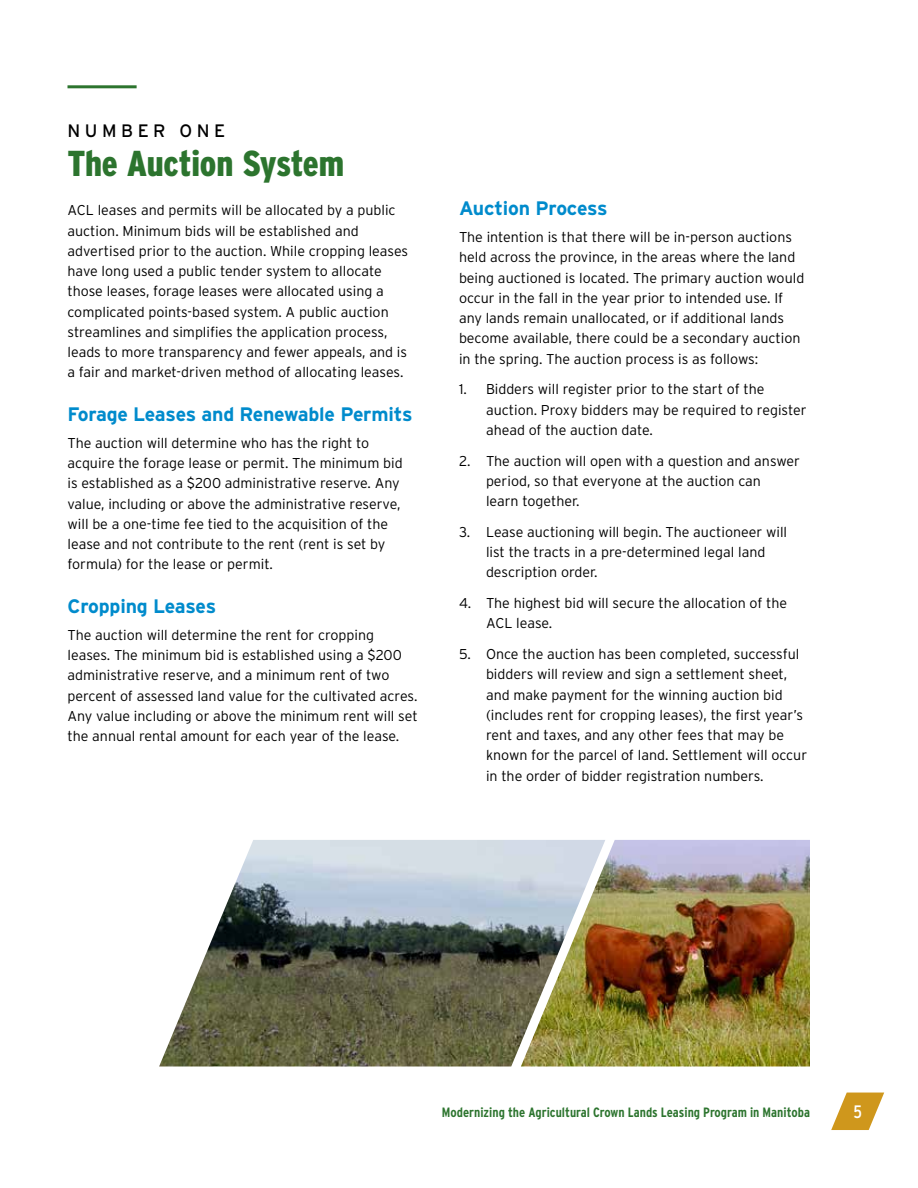
<style>
.page{position:relative;width:918px;height:1188px;background:#fff}
.page>*{position:absolute;margin:0;border:0;box-sizing:border-box;transform-origin:0 0}
.Section_Name{font:900 condensed 36px "Interstate";letter-spacing:-.005em;color:#2c742e}
.Subhead_B{font:700 19.5px "Interstate";letter-spacing:-.01em;color:#008bcc}
.Section{font:18px "Interstate";letter-spacing:.25em;color:#000}
.t1{font:condensed 18px "Interstate";color:#fff}
.Body{font:300 14.25px/20.2px "Interstate";color:#000}
._1_2_3{font:300 14.25px/20.2px "Interstate";color:#000}
.t2{font:700 condensed 13.5px "Interstate";color:#2c742e}
</style>
<div class="page">
<svg style="left:831px;top:1093px;width:53px;height:37px"></svg>
<hr style="left:68px;top:85px;width:69px;height:3px;background:#2c742e">
<img style="left:159px;top:840px;width:362px;height:227px">
<img style="left:521px;top:840px;width:289px;height:227px">
<p class="Section" style="left:68px;top:120px;width:159px">NUMBER ONE</p>
<p class="Section_Name" style="left:68px;top:143px;width:278px">The Auction System</p>
<p class="Body" style="left:68px;top:200px;width:342px">ACL leases and permits will be allocated by a public auction. Minimum bids will be established and advertised prior to the auction. While cropping leases have long used a public tender system to allocate those leases, forage leases were allocated using a complicated points-based system. A public auction streamlines and simplifies the application process, leads to more transparency and fewer appeals, and is a fair and market-driven method of allocating leases.</p>
<p class="Subhead_B" style="left:68px;top:403px;width:346px">Forage Leases and Renewable Permits</p>
<p class="Body" style="left:68px;top:433px;width:337px">The auction will determine who has the right to acquire the forage lease or permit. The minimum bid is established as a $200 administrative reserve. Any value, including or above the administrative reserve, will be a one-time fee tied to the acquisition of the lease and not contribute to the rent (rent is set by formula) for the lease or permit.</p>
<p class="Subhead_B" style="left:68px;top:595px;width:150px">Cropping Leases</p>
<p class="Body" style="left:68px;top:625px;width:352px">The auction will determine the rent for cropping leases. The minimum bid is established using a $200 administrative reserve, and a minimum rent of two percent of assessed land value for the cultivated acres.<br>Any value including or above the minimum rent will set the annual rental amount for each year of the lease.</p>
<p class="Subhead_B" style="left:459px;top:197px;width:150px">Auction Process</p>
<p class="Body" style="left:459px;top:227px;width:347px">The intention is that there will be in-person auctions held across the province, in the areas where the land being auctioned is located. The primary auction would occur in the fall in the year prior to intended use. If any lands remain unallocated, or if additional lands become available, there could be a secondary auction in the spring. The auction process is as follows:</p>
<p class="_1_2_3" style="left:486px;top:379px;width:322px;text-indent:-27px">1. Bidders will register prior to the start of the auction. Proxy bidders may be required to register ahead of the auction date.</p>
<p class="_1_2_3" style="left:486px;top:450px;width:316px;text-indent:-27px">2. The auction will open with a question and answer period, so that everyone at the auction can<br>learn together.</p>
<p class="_1_2_3" style="left:486px;top:522px;width:303px;text-indent:-27px">3. Lease auctioning will begin. The auctioneer will list the tracts in a pre-determined legal land description order.</p>
<p class="_1_2_3" style="left:486px;top:593px;width:303px;text-indent:-27px">4. The highest bid will secure the allocation of the<br>ACL lease.</p>
<p class="_1_2_3" style="left:486px;top:644px;width:323px;text-indent:-27px">5. Once the auction has been completed, successful bidders will review and sign a settlement sheet, and make payment for the winning auction bid (includes rent for cropping leases), the first year’s rent and taxes, and any other fees that may be known for the parcel of land. Settlement will occur in the order of bidder registration numbers.</p>
<p class="t2" style="left:442px;top:1105px;width:370px">Modernizing the Agricultural Crown Lands Leasing Program in Manitoba</p>
<p class="t1" style="left:853px;top:1101px;width:10px">5</p>
</div>
